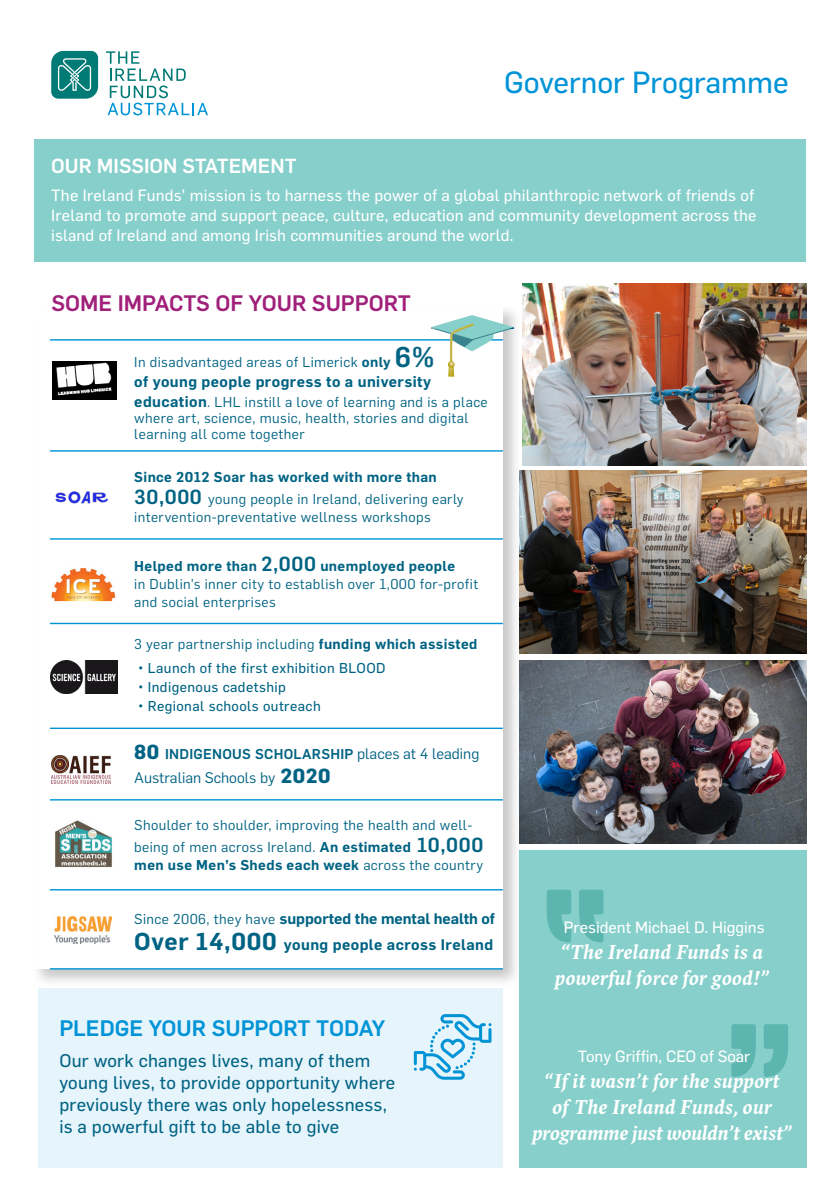
<style>
.page{position:relative;width:840px;height:1191px;background:#fff}
.page>*{position:absolute;margin:0;border:0;box-sizing:border-box;transform-origin:0 0}
.Intro_Para{font:30px "Flama Basic";color:#0094d7}
.Timeline_INFO{font:italic 500 22px/26px "Spinoza OT";letter-spacing:.01em;color:#fff}
.Project_Name{font:500 22px "Flama";color:#a0207a}
.Project_Name-2{font:500 22px "Flama";color:#0094d7}
.Project_Name-3{font:500 20px "Flama";color:#fff}
.Intro_Para-2{font:18px/22px "Flama Basic";letter-spacing:.015em;color:#006383}
.Intro_Para-3{font:16px/20px "Flama Basic";letter-spacing:.015em;color:#fff}
.Infographic_Heading{font:16px "Flama Basic";color:#fff}
.Body{font:600 15px/26px "Flama";letter-spacing:.03em;color:#006383}
.Body-2{font:15px "Flama";color:#006383}
.Body-3{font:14px/16px "Flama";letter-spacing:.03em;color:#006383}
.Body-4{font:14px "Flama Basic";letter-spacing:.03em;color:#006383}
.Body-5{font:600 14px "Flama";letter-spacing:.03em;color:#006383}
.Body-6{font:500 14px "Flama";letter-spacing:.02em;color:#006383}
.s1{font-weight:600}
.s2{font-weight:500;font-size:28px}
.s3{font-weight:600;font-size:15px}
.s4{font-weight:500;font-size:20px}
.s5{font-weight:700;font-size:20px}
.s6{font-weight:400;font-size:15px}
.s7{font-weight:400}
.s8{font-weight:400;font-size:14px}
.s9{font-size:24px}
</style>
<div class="page">
<img style="left:522px;top:283px;width:283px;height:182px">
<img style="left:521px;top:471px;width:284px;height:183px">
<img style="left:521px;top:660px;width:284px;height:184px">
<div style="left:518px;top:850px;width:287px;height:318px;background:#86cfca"></div>
<div style="left:34px;top:139px;width:771px;height:123px;background:#86cfca"></div>
<div style="left:38px;top:988px;width:464px;height:180px;background:#e6f4fb"></div>
<svg style="left:51px;top:51px;width:47px;height:48px;background:#2c918c"></svg>
<svg style="left:106px;top:51px;width:102px;height:64px"></svg>
<svg style="left:413px;top:1014px;width:78px;height:65px"></svg>
<div style="left:31px;top:303px;width:490px;height:685px;background:#231f20;opacity:.25"></div>
<div style="left:34px;top:306px;width:468px;height:663px;background:#fff"></div>
<svg style="left:546px;top:889px;width:57px;height:53px"></svg>
<svg style="left:731px;top:1024px;width:56px;height:53px"></svg>
<img style="left:52px;top:362px;width:64px;height:37px">
<img style="left:55px;top:820px;width:57px;height:48px">
<img style="left:51px;top:568px;width:64px;height:33px">
<img style="left:55px;top:491px;width:54px;height:13px">
<img style="left:50px;top:661px;width:67px;height:32px">
<img style="left:52px;top:755px;width:59px;height:28px">
<img style="left:55px;top:916px;width:57px;height:27px">
<hr style="left:50px;top:450px;width:452px;height:1px;background:#0094d7">
<hr style="left:50px;top:538px;width:452px;height:1px;background:#0094d7">
<hr style="left:50px;top:623px;width:452px;height:1px;background:#0094d7">
<hr style="left:50px;top:727px;width:452px;height:2px;background:#0094d7">
<hr style="left:50px;top:799px;width:452px;height:1px;background:#0094d7">
<hr style="left:50px;top:889px;width:452px;height:1px;background:#0094d7">
<hr style="left:50px;top:968px;width:452px;height:1px;background:#0094d7">
<hr style="left:50px;top:339px;width:452px;height:1px;background:#0094d7">
<svg style="left:431px;top:315px;width:82px;height:61px"></svg>
<p class="Intro_Para" style="left:503px;top:61px;width:286px">Governor Programme</p>
<p class="Project_Name-3" style="left:51px;top:151px;width:247px">OUR MISSION STATEMENT</p>
<p class="Intro_Para-3" style="left:51px;top:184px;width:706px">The Ireland Funds’ mission is to harness the power of a global philanthropic network of friends of<br>Ireland to promote and support peace, culture, education and community development across the island of Ireland and among Irish communities around the world.</p>
<p class="Project_Name" style="left:51px;top:287px;width:361px">SOME IMPACTS OF YOUR SUPPORT</p>
<p class="Body-3" style="left:134px;top:353px;width:301px">In disadvantaged areas of Limerick <span class="s1">only</span> <span class="s2">6%</span></p>
<p class="Body" style="left:134px;top:368px;width:298px">of young people progress to a university</p>
<p class="Body-3" style="left:134px;top:393px;width:355px"><span class="s3">education</span>. LHL instill a love of learning and is a place where art, science, music, health, stories and digital learning all come together</p>
<p class="Body-3" style="left:134px;top:465px;width:331px;line-height:22px"><span class="s1">Since 2012 Soar has worked with more than<br></span><span class="s4">30,000</span> young people in Ireland, delivering early</p>
<p class="Body-3" style="left:134px;top:508px;width:298px">intervention-preventative wellness workshops</p>
<p class="Body-3" style="left:134px;top:556px;width:345px;line-height:18px"><span class="s1">Helped more than</span> <span class="s4">2,000</span> <span class="s1">unemployed people<br></span>in Dublin’s inner city to establish over 1,000 for-profit and social enterprises</p>
<p class="Body-3" style="left:134px;top:635px;width:344px">3 year partnership including <span class="s1">funding which assisted</span></p>
<p class="Body-4" style="left:138px;top:658px;width:249px">• Launch of the first exhibition BLOOD</p>
<p class="Body-4" style="left:138px;top:677px;width:149px">• Indigenous cadetship</p>
<p class="Body-4" style="left:138px;top:696px;width:184px">• Regional schools outreach</p>
<p class="Body-6" style="left:134px;top:744px;width:346px"><span class="s5">80</span> INDIGENOUS SCHOLARSHIP <span class="s6">places at 4 leading</span></p>
<p class="Body-2" style="left:134px;top:767px;width:198px">Australian Schools by <span class="s5">2020</span></p>
<p class="Body-3" style="left:134px;top:813px;width:350px;line-height:22px">Shoulder to shoulder, improving the health and well&shy;being of men across Ireland. <span class="s1">An estimated</span> <span class="s4">10,000</span></p>
<p class="Body-5" style="left:134px;top:855px;width:350px">men use Men’s Sheds each week <span class="s7">across the country</span></p>
<p class="Body" style="left:134px;top:905px;width:362px"><span class="s8">Since 2006, they have</span> supported the mental health of<br><span class="s9">Over 14,000</span> young people across Ireland</p>
<p class="Project_Name-2" style="left:59px;top:1012px;width:327px">PLEDGE YOUR SUPPORT TODAY</p>
<p class="Intro_Para-2" style="left:59px;top:1048px;width:337px">Our work changes lives, many of them young lives, to provide opportunity where previously there was only hopelessness, is a powerful gift to be able to give</p>
<p class="Infographic_Heading" style="left:563px;top:916px;width:202px">President Michael D. Higgins</p>
<p class="Timeline_INFO" style="left:555px;top:939px;width:215px">“The Ireland Funds is a powerful force for good!”</p>
<p class="Infographic_Heading" style="left:577px;top:1045px;width:174px">Tony Griffin, CEO of Soar</p>
<p class="Timeline_INFO" style="left:532px;top:1068px;width:261px;text-align:center">“If it wasn’t for the support<br>of The Ireland Funds, our programme just wouldn’t exist”</p>
</div>
